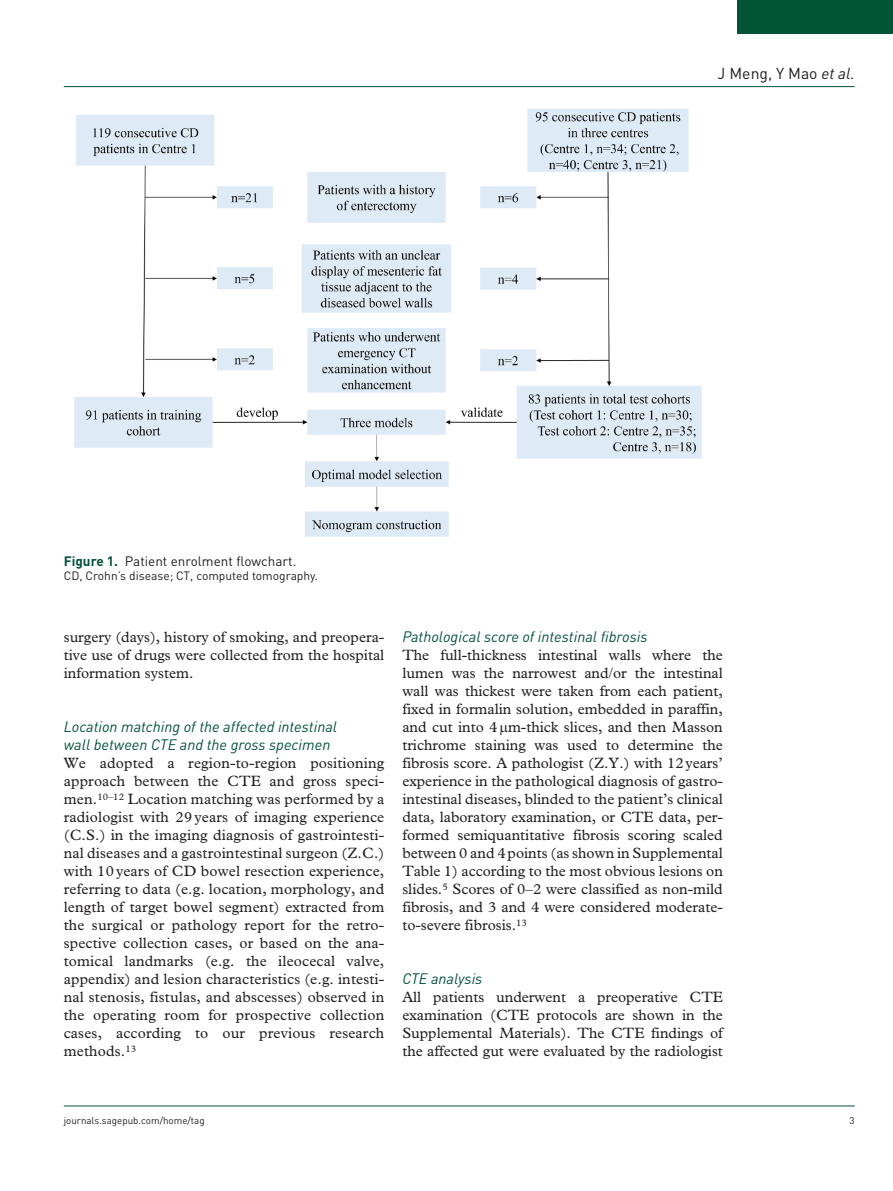
<style>
.page{position:relative;width:893px;height:1191px;background:#fff}
.page>*{position:absolute;margin:0;border:0;box-sizing:border-box;transform-origin:0 0}
.t1{font:15.75px "DIN";color:#231f20}
.t2{font:15px/18px "Plantin Std";color:#231f20;text-align:justify}
.t3{font:italic 15px/18px "DIN";color:#015436}
.t4{font:13.5px "DIN";color:#231f20}
.t5{font:12px "DIN";color:#231f20}
.t6{font:9.75px "DIN";color:#231f20}
.s1{font-style:italic}
.s2{font-weight:700;color:#015436}
</style>
<div class="page">
<hr style="left:64px;top:86px;width:791px;height:1px;background:#015436">
<hr style="left:64px;top:1105px;width:791px;height:1px;background:#015436">
<div style="left:738px;top:0;width:155px;height:34px;background:#015436"></div>
<img style="left:74px;top:108px;width:628px;height:429px">
<p class="t1" style="left:718px;top:63px;width:139px">J Meng, Y Mao <span class="s1">et al.</span></p>
<p class="t4" style="left:64px;top:553px;width:234px"><span class="s2">Figure 1.</span> Patient enrolment flowchart.</p>
<p class="t5" style="left:64px;top:568px;width:256px">CD, Crohn’s disease; CT, computed tomography.</p>
<p class="t2" style="left:64px;top:628px;width:322px">surgery (days), history of smoking, and preopera&shy;tive use of drugs were collected from the hospital information system.</p>
<p class="t3" style="left:64px;top:717px;width:275px">Location matching of the affected intestinal wall between CTE and the gross specimen</p>
<p class="t2" style="left:64px;top:754px;width:322px">We adopted a region-to-region positioning approach between the CTE and gross speci&shy;men.<sup>10–12</sup> Location matching was performed by a radiologist with 29 years of imaging experience (C.S.) in the imaging diagnosis of gastrointesti&shy;nal diseases and a gastrointestinal surgeon (Z.C.) with 10 years of CD bowel resection experience, referring to data (e.g. location, morphology, and length of target bowel segment) extracted from the surgical or pathology report for the retro&shy;spective collection cases, or based on the ana&shy;tomical landmarks (e.g. the ileocecal valve, appendix) and lesion characteristics (e.g. intesti&shy;nal stenosis, fistulas, and abscesses) observed in the operating room for prospective collection cases, according to our previous research methods.<sup>13</sup></p>
<p class="t3" style="left:402px;top:627px;width:247px">Pathological score of intestinal fibrosis</p>
<p class="t2" style="left:402px;top:646px;width:322px">The full-thickness intestinal walls where the lumen was the narrowest and/or the intestinal wall was thickest were taken from each patient, fixed in formalin solution, embedded in paraffin, and cut into 4 m-thick slices, and then Masson trichrome staining was used to determine the fibrosis score. A pathologist (Z.Y.) with 12years’ experience in the pathological diagnosis of gastro&shy;intestinal diseases, blinded to the patient’s clinical data, laboratory examination, or CTE data, per&shy;formed semiquantitative fibrosis scoring scaled between 0 and 4points (as shown in Supplemental Table 1) according to the most obvious lesions on slides.<sup>5</sup> Scores of 0–2 were classified as non-mild fibrosis, and 3 and 4 were considered moderate&shy;to-severe fibrosis.<sup>13</sup></p>
<p class="t3" style="left:402px;top:969px;width:82px">CTE analysis</p>
<p class="t2" style="left:402px;top:988px;width:322px">All patients underwent a preoperative CTE examination (CTE protocols are shown in the Supplemental Materials). The CTE findings of the affected gut were evaluated by the radiologist</p>
<p class="t6" style="left:64px;top:1114px;width:142px">journals.sagepub.com/home/tag</p>
<p class="t6" style="left:850px;top:1114px;width:7px">3</p>
</div>
